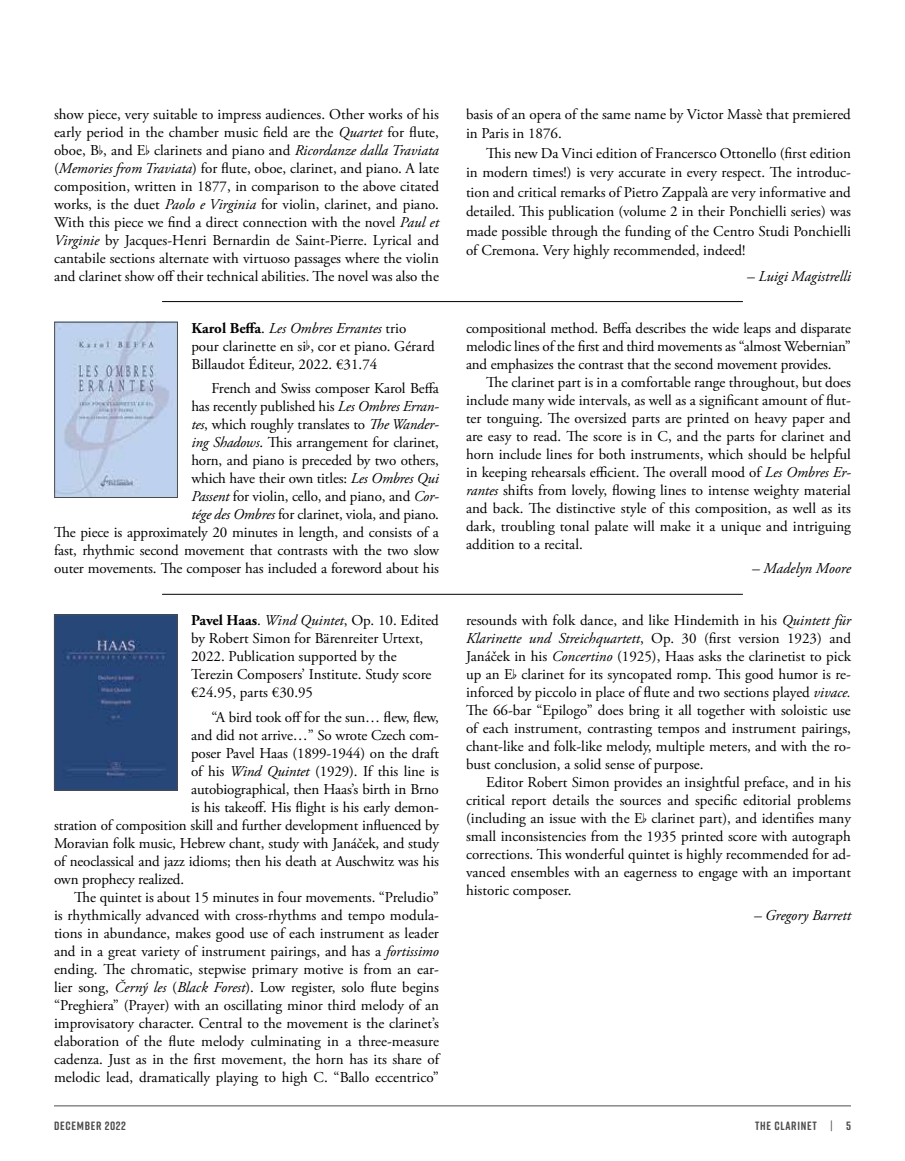
<style>
.page{position:relative;width:905px;height:1161px;background:#fff}
.page>*{position:absolute;margin:0;border:0;box-sizing:border-box;transform-origin:0 0}
.t1{font:15px/18px "Adobe Garamond Pro";color:#000;text-align:justify}
.t2{font:italic 15px "Adobe Garamond Pro";color:#000}
.t3{font:700 12px "Rift Soft";letter-spacing:.06em;color:#4d4d4f}
.s1{font-style:italic}
.s2{font-family:"Note Hedz";font-size:18px}
.s3{font-weight:700}
.s4{font-weight:500}
</style>
<div class="page">
<hr style="left:54px;top:1106px;width:796px;height:1px;background:#4d4d4f">
<img style="left:56px;top:324px;width:120px;height:172px">
<div style="left:54px;top:322px;width:124px;height:176px;border:1px solid #4d4d4f"></div>
<img style="left:56px;top:617px;width:120px;height:172px">
<div style="left:54px;top:615px;width:124px;height:176px;border:1px solid #4d4d4f"></div>
<hr style="left:162px;top:301px;width:580px;height:1px;background:#000">
<hr style="left:162px;top:594px;width:580px;height:1px;background:#000">
<p class="t1" style="left:54px;top:106px;width:386px">show piece, very suitable to impress audiences. Other works of his early period in the chamber music field are the <span class="s1">Quartet</span> for flute, oboe, B<span class="s2">í</span>, and E<span class="s2">í</span> clarinets and piano and <span class="s1">Ricordanze dalla Traviata </span>(<span class="s1">Memories from Traviata</span>) for flute, oboe, clarinet, and piano. A late composition, written in 1877, in comparison to the above citated works, is the duet <span class="s1">Paolo e Virginia</span> for violin, clarinet, and piano.<br>With this piece we find a direct connection with the novel <span class="s1">Paul et Virginie</span> by Jacques-Henri Bernardin de Saint-Pierre. Lyrical and cantabile sections alternate with virtuoso passages where the violin and clarinet show off their technical abilities. The novel was also the</p>
<p class="t1" style="left:466px;top:105px;width:386px;line-height:19.5px">basis of an opera of the same name by Victor Massè that premiered in Paris in 1876.</p>
<p class="t1" style="left:466px;top:144px;width:386px;line-height:19.5px;text-indent:20px">This new Da Vinci edition of Francersco Ottonello (first edition in modern times!) is very accurate in every respect. The introduc&shy;tion and critical remarks of Pietro Zappalà are very informative and detailed. This publication (volume 2 in their Ponchielli series) was made possible through the funding of the Centro Studi Ponchielli of Cremona. Very highly recommended, indeed!</p>
<p class="t2" style="left:747px;top:268px;width:105px">– Luigi Magistrelli</p>
<p class="t1" style="left:191px;top:319px;width:245px;text-align:left"><span class="s3">Karol Beffa</span>. <span class="s1">Les Ombres Errantes</span> trio pour clarinette en si<span class="s2">í</span>, cor et piano. Gérard<br>Billaudot Éditeur, 2022. €31.74</p>
<p class="t1" style="left:54px;top:380px;width:386px;text-align:right">French and Swiss composer Karol Beffa<br>has recently published his <span class="s1">Les Ombres Erran-<br>tes</span>, which roughly translates to <span class="s1">The Wander-<br>ing Shadows</span>. This arrangement for clarinet,<br>horn, and piano is preceded by two others,<br>which have their own titles: <span class="s1">Les Ombres Qui<br>Passent</span> for violin, cello, and piano, and <span class="s1">Cor-<br>tége des Ombres</span> for clarinet, viola, and piano.<br>The piece is approximately 20 minutes in length, and consists of a fast, rhythmic second movement that contrasts with the two slow outer movements. The composer has included a foreword about his</p>
<p class="t1" style="left:191px;top:612px;width:249px;text-align:left"><span class="s3">Pavel Haas</span>. <span class="s1">Wind Quintet</span>, Op. 10. Edited by Robert Simon for Bärenreiter Urtext, 2022. Publication supported by the Terezin Composers’ Institute. Study score €24.95, parts €30.95</p>
<p class="t1" style="left:211px;top:709px;width:229px">“A bird took off for the sun… flew, flew,</p>
<p class="t1" style="left:191px;top:727px;width:249px">and did not arrive…” So wrote Czech com-</p>
<p class="t1" style="left:191px;top:745px;width:249px">poser Pavel Haas (1899-1944) on the draft</p>
<p class="t1" style="left:191px;top:763px;width:249px">of his <span class="s1">Wind Quintet</span> (1929). If this line is</p>
<p class="t1" style="left:191px;top:781px;width:249px">autobiographical, then Haas’s birth in Brno</p>
<p class="t1" style="left:191px;top:799px;width:249px">is his takeoff. His flight is his early demon-</p>
<p class="t1" style="left:54px;top:817px;width:386px">stration of composition skill and further development influenced by</p>
<p class="t1" style="left:54px;top:835px;width:386px">Moravian folk music, Hebrew chant, study with Janáček, and study</p>
<p class="t1" style="left:54px;top:853px;width:386px">of neoclassical and jazz idioms; then his death at Auschwitz was his</p>
<p class="t1" style="left:54px;top:871px;width:132px">own prophecy realized.</p>
<p class="t1" style="left:74px;top:889px;width:366px">The quintet is about 15 minutes in four movements. “Preludio”</p>
<p class="t1" style="left:54px;top:907px;width:386px">is rhythmically advanced with cross-rhythms and tempo modula-</p>
<p class="t1" style="left:54px;top:925px;width:386px">tions in abundance, makes good use of each instrument as leader</p>
<p class="t1" style="left:54px;top:943px;width:386px">and in a great variety of instrument pairings, and has a <span class="s1">fortissimo</span></p>
<p class="t1" style="left:54px;top:961px;width:386px">ending. The chromatic, stepwise primary motive is from an ear-</p>
<p class="t1" style="left:54px;top:979px;width:386px">lier song, <span class="s1">Černý les</span> (<span class="s1">Black Forest</span>). Low register, solo flute begins</p>
<p class="t1" style="left:54px;top:997px;width:386px">“Preghiera” (Prayer) with an oscillating minor third melody of an</p>
<p class="t1" style="left:54px;top:1015px;width:386px">improvisatory character. Central to the movement is the clarinet’s</p>
<p class="t1" style="left:54px;top:1033px;width:386px">elaboration of the flute melody culminating in a three-measure</p>
<p class="t1" style="left:54px;top:1051px;width:386px">cadenza. Just as in the first movement, the horn has its share of</p>
<p class="t1" style="left:54px;top:1069px;width:386px">melodic lead, dramatically playing to high C. “Ballo eccentrico”</p>
<p class="t1" style="left:466px;top:319px;width:386px">compositional method. Beffa describes the wide leaps and disparate melodic lines of the first and third movements as “almost Webernian” and emphasizes the contrast that the second movement provides.</p>
<p class="t1" style="left:466px;top:373px;width:386px;text-indent:20px">The clarinet part is in a comfortable range throughout, but does include many wide intervals, as well as a significant amount of flut&shy;ter tonguing. The oversized parts are printed on heavy paper and are easy to read. The score is in C, and the parts for clarinet and horn include lines for both instruments, which should be helpful in keeping rehearsals efficient. The overall mood of <span class="s1">Les Ombres Er&shy;rantes</span> shifts from lovely, flowing lines to intense weighty material and back. The distinctive style of this composition, as well as its dark, troubling tonal palate will make it a unique and intriguing addition to a recital.</p>
<p class="t2" style="left:752px;top:560px;width:100px">– Madelyn Moore</p>
<p class="t1" style="left:466px;top:612px;width:386px">resounds with folk dance, and like Hindemith in his <span class="s1">Quintett für Klarinette und Streichquartett</span>, Op. 30 (first version 1923) and Janáček in his <span class="s1">Concertino</span> (1925), Haas asks the clarinetist to pick up an E<span class="s2">í</span> clarinet for its syncopated romp. This good humor is re&shy;inforced by piccolo in place of flute and two sections played <span class="s1">vivace.<br></span>The 66-bar “Epilogo” does bring it all together with soloistic use of each instrument, contrasting tempos and instrument pairings, chant-like and folk-like melody, multiple meters, and with the ro&shy;bust conclusion, a solid sense of purpose.</p>
<p class="t1" style="left:466px;top:774px;width:386px;text-indent:20px">Editor Robert Simon provides an insightful preface, and in his critical report details the sources and specific editorial problems (including an issue with the E<span class="s2">í</span> clarinet part), and identifies many small inconsistencies from the 1935 printed score with autograph corrections. This wonderful quintet is highly recommended for ad&shy;vanced ensembles with an eagerness to engage with an important historic composer.</p>
<p class="t2" style="left:754px;top:906px;width:98px">– Gregory Barrett</p>
<p class="t3" style="left:54px;top:1117px;width:73px">DECEMBER 2022</p>
<p class="t3" style="left:755px;top:1117px;width:97px">THE CLARINET <span class="s4">|</span> 5</p>
</div>
